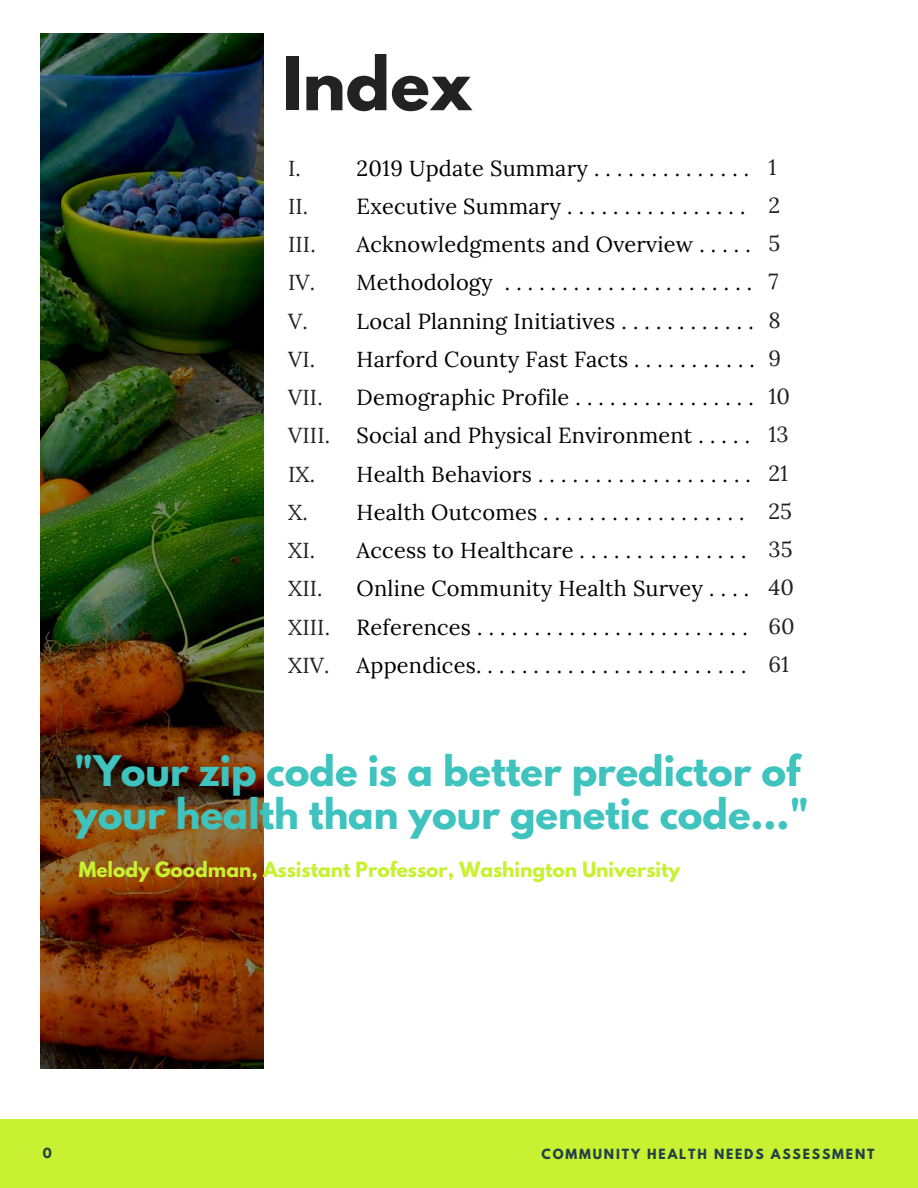
<style>
.page{position:relative;width:918px;height:1188px;background:#fff}
.page>*{position:absolute;margin:0;border:0;box-sizing:border-box;transform-origin:0 0}
.t1{font:700 65.4px "League Spartan";color:#222}
.t2{font:700 37.35px/42.8px "League Spartan";color:#3ec3bf}
.t3{font:21.75px/38.2px "Lora";letter-spacing:.01em;color:#000}
.t4{font:21.75px/38.2px "Lora";letter-spacing:.01em;color:#222}
.t5{font:700 18.75px "League Spartan";color:#c8f131}
.t6{font:700 12.45px "League Spartan";letter-spacing:.15em;color:#224147}
</style>
<div class="page">
<div style="left:0;top:1119px;width:918px;height:69px;background:#c8f131"></div>
<img style="left:40px;top:34px;width:223px;height:1035px">
<h1 class="t1" style="left:282px;top:51px;width:192px">Index</h1>
<p class="t4" style="left:288px;top:149px;width:44px">I.<br>II.<br>III.<br>IV.<br>V.<br>VI.<br>VII.<br>VIII.<br>IX.<br>X.<br>XI.<br>XII.<br>XIII.<br>XIV.</p>
<p class="t4" style="left:768px;top:147px;width:28px">1<br>2<br>5<br>7<br>8<br>9<br>10<br>13<br>21<br>25<br>35<br>40<br>60<br>61</p>
<p class="t3" style="left:357px;top:149px;width:400px">2019 Update Summary . . . . . . . . . . . . . .<br>Executive Summary . . . . . . . . . . . . . . . .<br>Acknowledgments and Overview . . . . .<br>Methodology . . . . . . . . . . . . . . . . . . . . . .<br>Local Planning Initiatives . . . . . . . . . . . .<br>Harford County Fast Facts . . . . . . . . . . .<br>Demographic Profile . . . . . . . . . . . . . . . .<br>Social and Physical Environment . . . . .<br>Health Behaviors . . . . . . . . . . . . . . . . . . .<br>Health Outcomes . . . . . . . . . . . . . . . . . .<br>Access to Healthcare . . . . . . . . . . . . . . .<br>Online Community Health Survey . . . .<br>References . . . . . . . . . . . . . . . . . . . . . . . .<br>Appendices. . . . . . . . . . . . . . . . . . . . . . . .</p>
<h2 class="t2" style="left:74px;top:755px;width:736px">"Your zip code is a better predictor of your health than your genetic code..."</h2>
<p class="t5" style="left:79px;top:861px;width:603px">Melody Goodman, Assistant Professor, Washington University</p>
<p class="t6" style="left:43px;top:1146px;width:11px">0</p>
<p class="t6" style="left:542px;top:1148px;width:334px">COMMUNITY HEALTH NEEDS ASSESSMENT</p>
</div>
